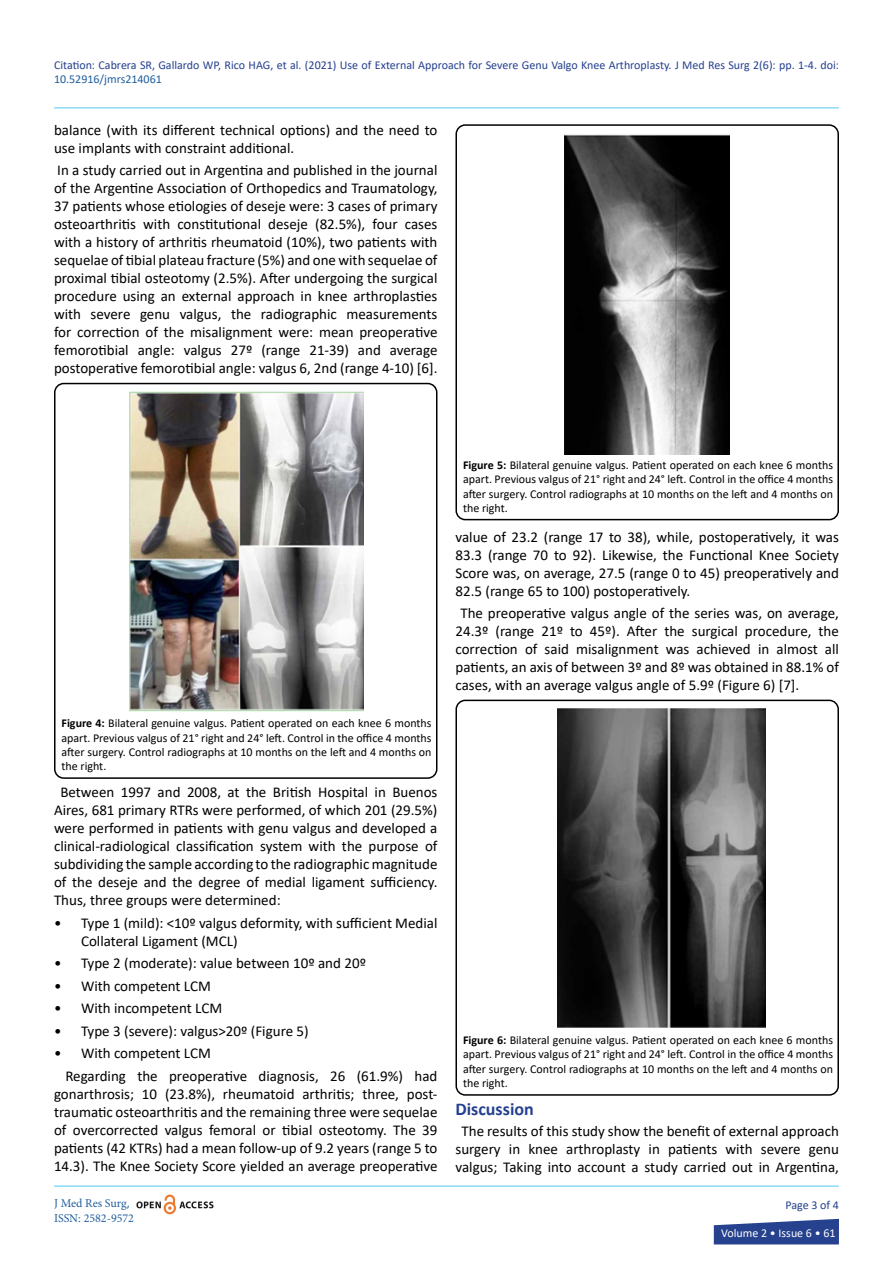
<style>
.page{position:relative;width:893px;height:1263px;background:#fff}
.page>*{position:absolute;margin:0;border:0;box-sizing:border-box;transform-origin:0 0}
.t1{font:700 18px "Calibri";color:#25408f}
.t2{font:15px/18px "Calibri";color:#000;text-align:justify}
.t3{font:12px/14.4px "Calibri";color:#000;text-align:justify}
.t4{font:12px "Calibri";color:#25408f}
.t5{font:12px/15px "Minion Pro";color:#215e9e}
.t6{font:12px "Calibri";color:#215e9e}
.t7{font:12px "Calibri";color:#fff}
.s1{font-weight:700}
.s2{font-family:"Calibri"}
</style>
<div class="page">
<svg style="left:714px;top:1219px;width:125px;height:25px;background:#40589a"></svg>
<hr style="left:54px;top:107px;width:785px;height:1px;background:#00aeef">
<hr style="left:54px;top:1186px;width:785px;height:1px;background:#00aeef">
<img style="left:136px;top:1194px;width:78px;height:21px">
<div style="left:54px;top:383px;width:383px;height:396px;border:2px solid #000;border-radius:9px"></div>
<div style="left:455px;top:124px;width:384px;height:396px;border:2px solid #000;border-radius:9px"></div>
<div style="left:455px;top:700px;width:384px;height:396px;border:2px solid #000;border-radius:9px"></div>
<img style="left:130px;top:391px;width:234px;height:321px">
<img style="left:565px;top:134px;width:165px;height:321px">
<img style="left:557px;top:708px;width:209px;height:320px">
<p class="t4" style="left:54px;top:57px;width:786px">Citation: Cabrera SR, Gallardo WP, Rico HAG, et al. (2021) Use of External Approach for Severe Genu Valgo Knee Arthroplasty. J Med Res Surg 2(6): pp. 1-4. doi:</p>
<p class="t6" style="left:54px;top:71px;width:109px">10.52916/jmrs214061</p>
<p class="t2" style="left:54px;top:120px;width:385px">balance (with its different technical options) and the need to use implants with constraint additional.</p>
<p class="t2" style="left:54px;top:161px;width:385px">In a study carried out in Argentina and published in the journal of the Argentine Association of Orthopedics and Traumatology, 37 patients whose etiologies of deseje were: 3 cases of primary osteoarthritis with constitutional deseje (82.5%), four cases with a history of arthritis rheumatoid (10%), two patients with sequelae of tibial plateau fracture (5%) and one with sequelae of proximal tibial osteotomy (2.5%). After undergoing the surgical procedure using an external approach in knee arthroplasties with severe genu valgus, the radiographic measurements for correction of the misalignment were: mean preoperative femorotibial angle: valgus 27º (range 21-39) and average postoperative femorotibial angle: valgus 6, 2nd (range 4-10) [6].</p>
<p class="t3" style="left:62px;top:716px;width:371px"><span class="s1">Figure 4:</span> Bilateral genuine valgus. Patient operated on each knee 6 months apart. Previous valgus of 21° right and 24° left. Control in the office 4 months after surgery. Control radiographs at 10 months on the left and 4 months on the right.</p>
<p class="t2" style="left:54px;top:783px;width:385px;text-indent:6px">Between 1997 and 2008, at the British Hospital in Buenos Aires, 681 primary RTRs were performed, of which 201 (29.5%) were performed in patients with genu valgus and developed a clinical-radiological classification system with the purpose of subdividing the sample according to the radiographic magnitude of the deseje and the degree of medial ligament sufficiency.<br>Thus, three groups were determined:</p>
<p class="t2" style="left:81px;top:913px;width:358px;text-indent:-27px">• Type 1 (mild): &lt;10º valgus deformity, with sufficient Medial<br>Collateral Ligament (MCL)</p>
<p class="t2" style="left:54px;top:954px;width:313px">• Type 2 (moderate): value between 10º and 20º</p>
<p class="t2" style="left:54px;top:976px;width:158px">• With competent LCM</p>
<p class="t2" style="left:54px;top:999px;width:170px">• With incompetent LCM</p>
<p class="t2" style="left:54px;top:1021px;width:256px">• Type 3 (severe): valgus&gt;20º (Figure 5)</p>
<p class="t2" style="left:65px;top:1041px;width:374px;line-height:22.5px;text-indent:-11px">• With competent LCM<br>Regarding the preoperative diagnosis, 26 (61.9%) had</p>
<p class="t2" style="left:54px;top:1084px;width:385px">gonarthrosis; 10 (23.8%), rheumatoid arthritis; three, post&shy;traumatic osteoarthritis and the remaining three were sequelae of overcorrected valgus femoral or tibial osteotomy. The 39 patients (42 KTRs) had a mean follow-up of 9.2 years (range 5 to 14.3). The Knee Society Score yielded an average preoperative</p>
<p class="t5" style="left:54px;top:1196px;width:82px">J Med Res Surg<span class="s2">,<br></span>ISSN: 2582-9572</p>
<p class="t3" style="left:463px;top:457px;width:372px"><span class="s1">Figure 5:</span> Bilateral genuine valgus. Patient operated on each knee 6 months apart. Previous valgus of 21° right and 24° left. Control in the office 4 months after surgery. Control radiographs at 10 months on the left and 4 months on the right.</p>
<p class="t2" style="left:455px;top:527px;width:385px">value of 23.2 (range 17 to 38), while, postoperatively, it was 83.3 (range 70 to 92). Likewise, the Functional Knee Society Score was, on average, 27.5 (range 0 to 45) preoperatively and 82.5 (range 65 to 100) postoperatively.</p>
<p class="t2" style="left:455px;top:604px;width:385px;text-indent:5px">The preoperative valgus angle of the series was, on average, 24.3º (range 21º to 45º). After the surgical procedure, the correction of said misalignment was achieved in almost all patients, an axis of between 3º and 8º was obtained in 88.1% of cases, with an average valgus angle of 5.9º (Figure 6) [7].</p>
<p class="t3" style="left:463px;top:1032px;width:371px"><span class="s1">Figure 6:</span> Bilateral genuine valgus. Patient operated on each knee 6 months apart. Previous valgus of 21° right and 24° left. Control in the office 4 months after surgery. Control radiographs at 10 months on the left and 4 months on the right.</p>
<p class="t1" style="left:455px;top:1097px;width:80px">Discussion</p>
<p class="t2" style="left:455px;top:1122px;width:385px;text-align:center">The results of this study show the benefit of external approach surgery in knee arthroplasty in patients with severe genu valgus; Taking into account a study carried out in Argentina,</p>
<p class="t4" style="left:785px;top:1196px;width:55px">Page 3 of 4</p>
<p class="t7" style="left:721px;top:1225px;width:116px">Volume 2 • Issue 6 • 61</p>
</div>
